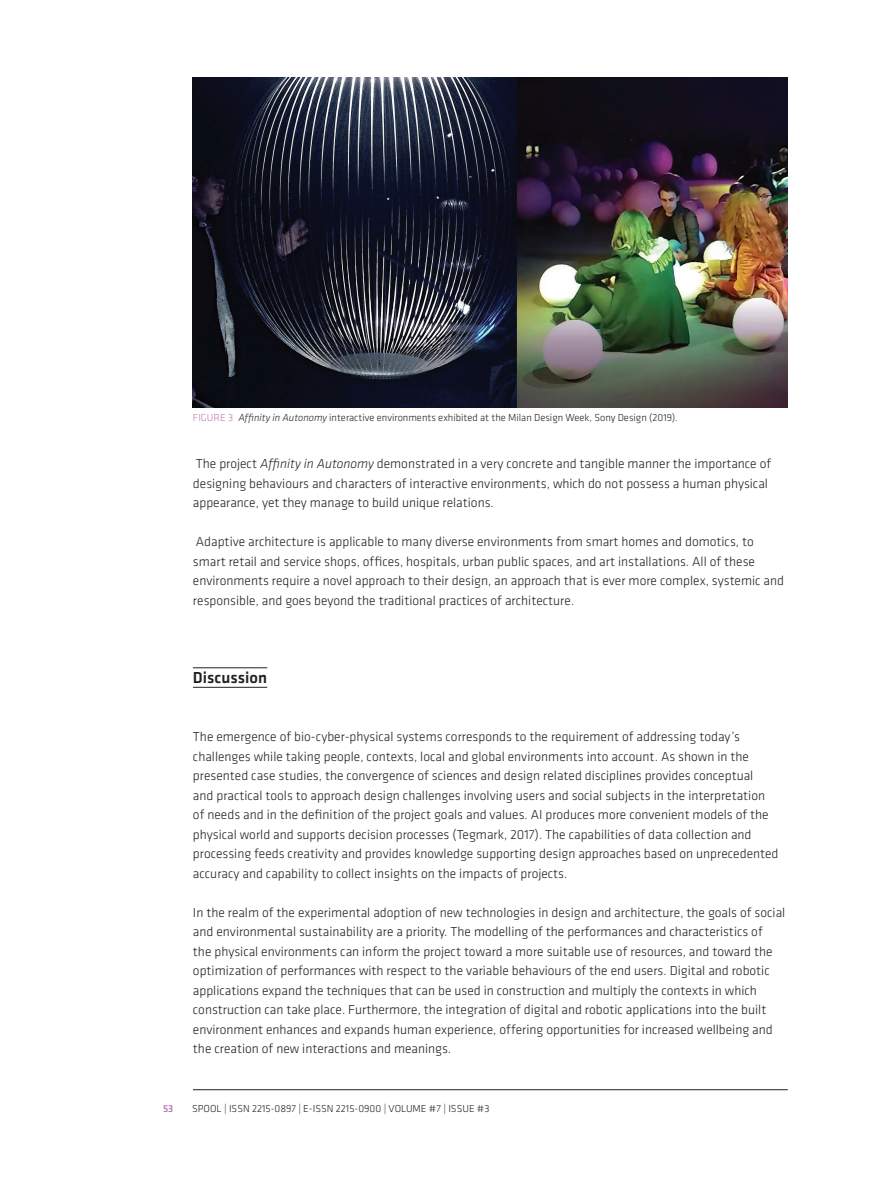
<style>
.page{position:relative;width:893px;height:1187px;background:#fff}
.page>*{position:absolute;margin:0;border:0;box-sizing:border-box;transform-origin:0 0}
.t1{font:500 16.5px "Klavika";color:#231f20}
.t2{font:300 13.5px/19.5px "Klavika";color:#231f20}
.t3{font:300 10.5px "Klavika";color:#231f20}
.t4{font:300 10.5px "Klavika";color:#bd7bb4}
.t5{font:500 10.5px "Klavika";color:#bd7bb4}
.s1{color:#bd7bb4}
.s2{font-style:italic}
</style>
<div class="page">
<hr style="left:193px;top:1089px;width:595px;height:1px;background:#231f20">
<hr style="left:193px;top:687px;width:74px;height:1px;background:#231f20">
<img style="left:193px;top:78px;width:594px;height:329px">
<hr style="left:193px;top:667px;width:74px;height:1px;background:#231f20">
<p class="t4" style="left:193px;top:411px;width:21px">Figure</p>
<p class="t3" style="left:228px;top:411px;width:451px"><span class="s1">3</span> <span class="s2">Affinity in Autonomy</span> interactive environments exhibited at the Milan Design Week, Sony Design (2019).</p>
<p class="t2" style="left:193px;top:454px;width:580px">The project <span class="s2">Affinity in Autonomy</span> demonstrated in a very concrete and tangible manner the importance of designing behaviours and characters of interactive environments, which do not possess a human physical appearance, yet they manage to build unique relations.</p>
<p class="t2" style="left:193px;top:532px;width:593px">Adaptive architecture is applicable to many diverse environments from smart homes and domotics, to smart retail and service shops, offices, hospitals, urban public spaces, and art installations. All of these environments require a novel approach to their design, an approach that is ever more complex, systemic and responsible, and goes beyond the traditional practices of architecture.</p>
<p class="t1" style="left:193px;top:668px;width:76px">Discussion</p>
<p class="t2" style="left:193px;top:727px;width:587px">The emergence of bio-cyber-physical systems corresponds to the requirement of addressing today’s challenges while taking people, contexts, local and global environments into account. As shown in the presented case studies, the convergence of sciences and design related disciplines provides conceptual<br>and practical tools to approach design challenges involving users and social subjects in the interpretation of needs and in the definition of the project goals and values. AI produces more convenient models of the physical world and supports decision processes (Tegmark, 2017). The capabilities of data collection and processing feeds creativity and provides knowledge supporting design approaches based on unprecedented accuracy and capability to collect insights on the impacts of projects.</p>
<p class="t2" style="left:193px;top:902px;width:594px">In the realm of the experimental adoption of new technologies in design and architecture, the goals of social and environmental sustainability are a priority. The modelling of the performances and characteristics of<br>the physical environments can inform the project toward a more suitable use of resources, and toward the optimization of performances with respect to the variable behaviours of the end users. Digital and robotic applications expand the techniques that can be used in construction and multiply the contexts in which construction can take place. Furthermore, the integration of digital and robotic applications into the built environment enhances and expands human experience, offering opportunities for increased wellbeing and the creation of new interactions and meanings.</p>
<p class="t5" style="left:163px;top:1102px;width:12px">53</p>
<p class="t3" style="left:192px;top:1102px;width:299px">SPOOL | ISSN 2215-0897 | E-ISSN 2215-0900 | VOLUME #7 | ISSUE #3</p>
</div>
